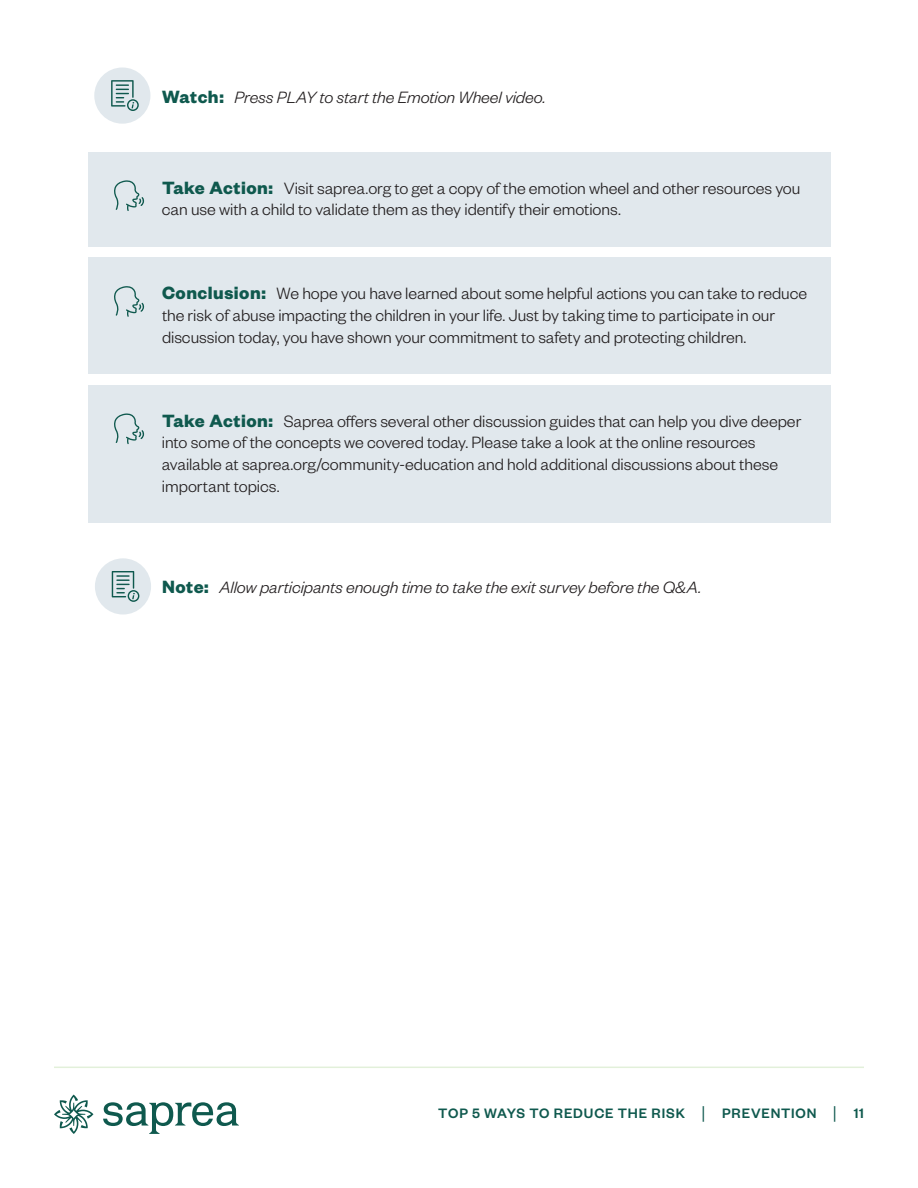
<style>
.page{position:relative;width:918px;height:1188px;background:#fff}
.page>*{position:absolute;margin:0;border:0;box-sizing:border-box;transform-origin:0 0}
.t1{font:300 18px/21.6px "Founders Grotesk";letter-spacing:-.005em;color:#231f20}
.t2{font:italic 300 18px "Founders Grotesk";letter-spacing:-.005em;color:#231f20}
.t3{font:500 15px "Founders Grotesk";letter-spacing:.06em;color:#0f594e}
.s1{font-weight:700;font-style:normal;font-size:19.5px;color:#0f594e}
.s2{font-weight:700;font-size:19.5px;color:#0f594e}
.s3{font-weight:300;font-size:21px}
</style>
<div class="page">
<hr style="left:54px;top:1067px;width:810px;height:1px;background:#e2f0da">
<svg style="left:103px;top:1102px;width:136px;height:32px"></svg>
<svg style="left:54px;top:1095px;width:39px;height:39px"></svg>
<div style="left:88px;top:152px;width:742px;height:94px;background:#e1e8ed"></div>
<div style="left:88px;top:257px;width:742px;height:117px;background:#e1e8ed"></div>
<div style="left:88px;top:385px;width:742px;height:138px;background:#e1e8ed"></div>
<div style="left:94px;top:67px;width:56px;height:57px;background:#e1e8ed;border-radius:50%"></div>
<svg style="left:111px;top:80px;width:28px;height:31px"></svg>
<svg style="left:114px;top:180px;width:30px;height:31px"></svg>
<svg style="left:114px;top:286px;width:30px;height:31px"></svg>
<svg style="left:114px;top:413px;width:30px;height:31px"></svg>
<div style="left:95px;top:558px;width:56px;height:57px;background:#e1e8ed;border-radius:50%"></div>
<svg style="left:112px;top:571px;width:27px;height:31px"></svg>
<p class="t2" style="left:162px;top:91px;width:385px"><span class="s1">Watch:</span> Press PLAY to start the Emotion Wheel video.</p>
<p class="t1" style="left:162px;top:179px;width:640px"><span class="s2">Take Action:</span> Visit saprea.org to get a copy of the emotion wheel and other resources you can use with a child to validate them as they identify their emotions.</p>
<p class="t1" style="left:162px;top:284px;width:647px"><span class="s2">Conclusion:</span> We hope you have learned about some helpful actions you can take to reduce the risk of abuse impacting the children in your life. Just by taking time to participate in our discussion today, you have shown your commitment to safety and protecting children.</p>
<p class="t1" style="left:162px;top:412px;width:641px"><span class="s2">Take Action:</span> Saprea offers several other discussion guides that can help you dive deeper into some of the concepts we covered today. Please take a look at the online resources available at saprea.org/community-education and hold additional discussions about these important topics.</p>
<p class="t2" style="left:162px;top:581px;width:541px"><span class="s1">Note:</span> Allow participants enough time to take the exit survey before the Q&amp;A.</p>
<p class="t3" style="left:438px;top:1104px;width:427px">TOP 5 WAYS TO REDUCE THE RISK <span class="s3">|</span> PREVENTION <span class="s3">|</span> 11</p>
</div>
